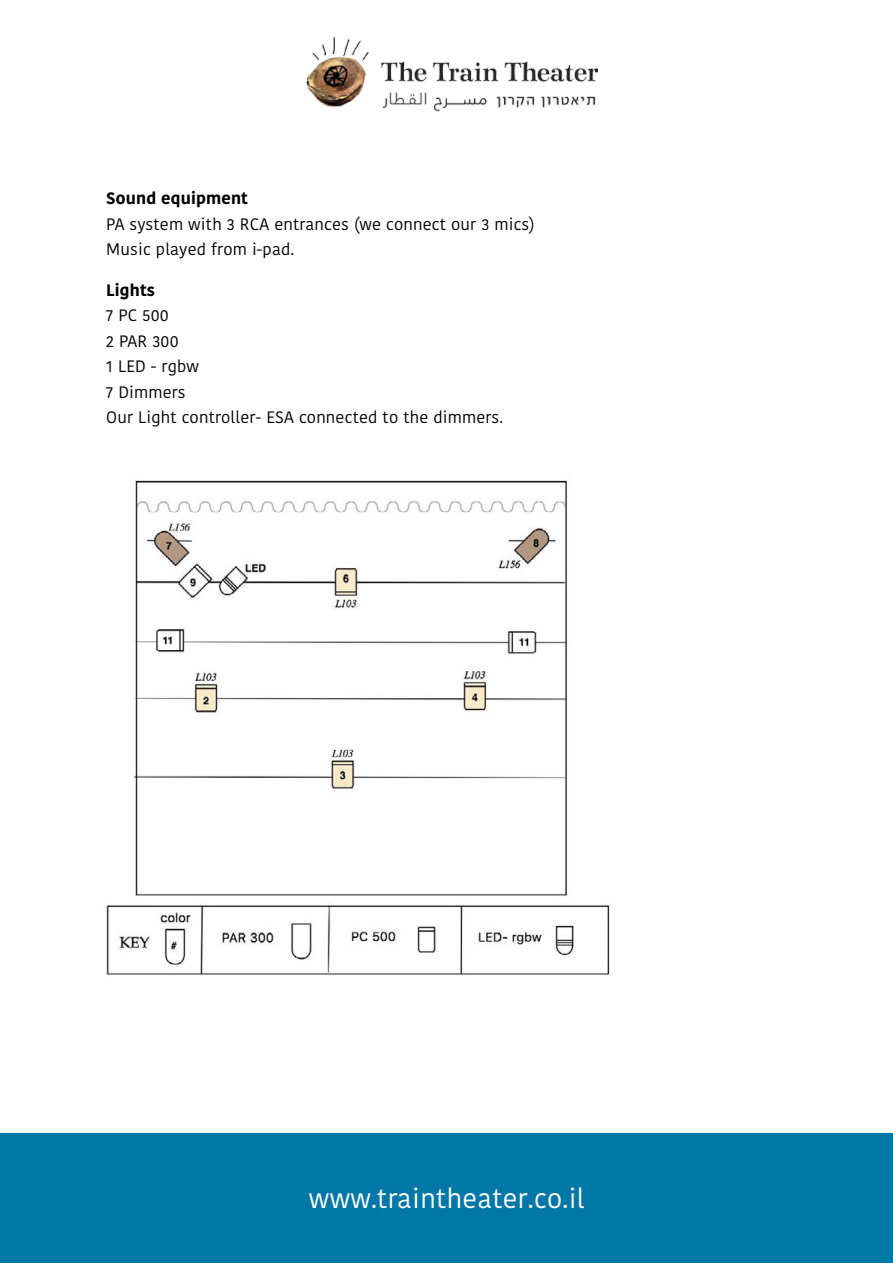
<style>
.page{position:relative;width:893px;height:1263px;background:#fff}
.page>*{position:absolute;margin:0;border:0;box-sizing:border-box;transform-origin:0 0}
.t1{font:27px "Kohinoor Devanagari";letter-spacing:.01em;color:#fff}
.t2{font:16.5px/25.5px "Kohinoor Devanagari";letter-spacing:.01em;color:#000}
.t3{font:700 16.5px "Kohinoor Devanagari";letter-spacing:.01em;color:#000}
</style>
<div class="page">
<img style="left:306px;top:37px;width:291px;height:75px">
<img style="left:106px;top:480px;width:504px;height:495px">
<div style="left:0;top:1133px;width:893px;height:130px;background:#0077a7"></div>
<p class="t3" style="left:106px;top:184px;width:143px">Sound equipment</p>
<p class="t2" style="left:106px;top:211px;width:430px">PA system with 3 RCA entrances (we connect our 3 mics(<br>Music played from -i pad.</p>
<p class="t3" style="left:106px;top:275px;width:50px">Lights</p>
<p class="t2" style="left:106px;top:303px;width:398px">7 PC 500<br>2 PAR 300<br>1 LED - rgbw<br>7 Dimmers<br>Our Light controller- ESA connected to the dimmers.</p>
<h1 class="t1" style="left:309px;top:1183px;width:277px">www.traintheater.co i l.</h1>
</div>
